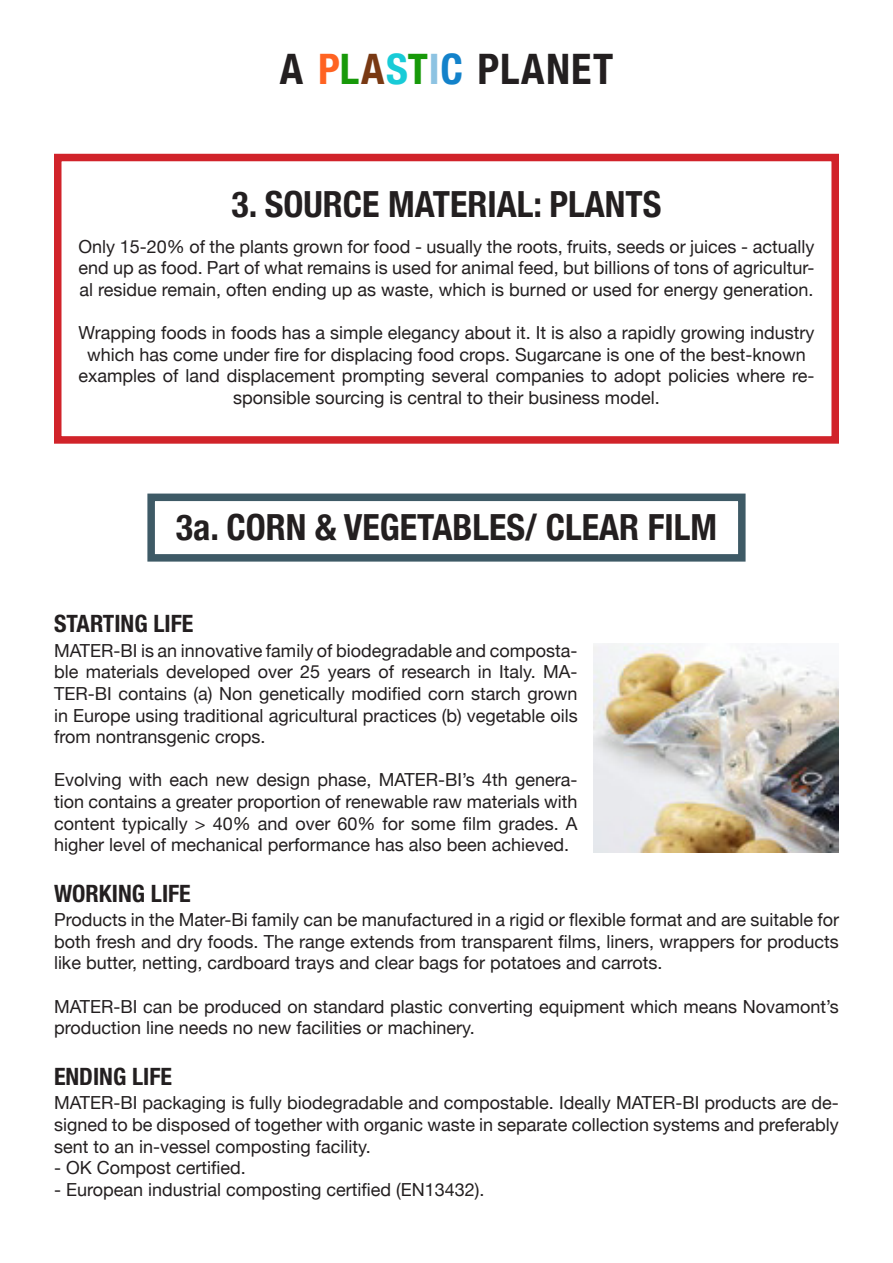
<style>
.page{position:relative;width:893px;height:1263px;background:#fff}
.page>*{position:absolute;margin:0;border:0;box-sizing:border-box;transform-origin:0 0}
.t1{font:700 condensed 42px "Helvetica Neue";letter-spacing:.02em;color:#231f20}
.t2{font:700 condensed 36px "Helvetica Neue";color:#231f20}
.t3{font:700 condensed 24px "Helvetica Neue";color:#231f20}
.Body_text{font:18px/21.6px "Helvetica Neue";color:#231f20;text-align:justify}
.s1{color:#ff6322}
.s2{color:#179909}
.s3{color:#793913}
.s4{color:#18cbd7}
.s5{color:#8dc3e2}
.s6{color:#1382ca}
</style>
<div class="page">
<div style="left:147px;top:494px;width:599px;height:68px;border:8px solid #3e5a66"></div>
<div style="left:54px;top:154px;width:785px;height:290px;border:8px solid #d1232a"></div>
<img style="left:593px;top:643px;width:246px;height:210px">
<p class="t1" style="left:280px;top:34px;width:335px">A <span class="s1">P</span><span class="s2">L</span><span class="s3">A</span><span class="s4">S</span><span class="s2">T</span><span class="s5">I</span><span class="s6">C</span> PLANET</p>
<p class="t2" style="left:232px;top:174px;width:431px">3. SOURCE MATERIAL: PLANTS</p>
<p class="Body_text" style="left:79px;top:236px;width:737px">Only 15-20% of the plants grown for food - usually the roots, fruits, seeds or juices - actually end up as food. Part of what remains is used for animal feed, but billions of tons of agricultur&shy;al residue remain, often ending up as waste, which is burned or used for energy generation.</p>
<p class="Body_text" style="left:79px;top:323px;width:737px;text-align:center">Wrapping foods in foods has a simple elegancy about it. It is also a rapidly growing industry which has come under fire for displacing food crops. Sugarcane is one of the best-known</p>
<p class="Body_text" style="left:79px;top:366px;width:737px;text-align:center">examples of land displacement prompting several companies to adopt policies where re&shy;sponsible sourcing is central to their business model.</p>
<p class="t2" style="left:176px;top:498px;width:543px">3a. CORN &amp; VEGETABLES/ CLEAR FILM</p>
<p class="t3" style="left:54px;top:609px;width:141px">STARTING LIFE</p>
<p class="Body_text" style="left:54px;top:641px;width:525px">MATER-BI is an innovative family of biodegradable and composta&shy;ble materials developed over 25 years of research in Italy. MA-TER-BI contains (a) Non genetically modified corn starch grown in Europe using traditional agricultural practices (b) vegetable oils from nontransgenic crops.</p>
<p class="Body_text" style="left:54px;top:770px;width:525px">Evolving with each new design phase, MATER-BI’s 4th genera&shy;tion contains a greater proportion of renewable raw materials with content typically &gt; 40% and over 60% for some film grades. A higher level of mechanical performance has also been achieved.</p>
<p class="t3" style="left:54px;top:879px;width:138px">WORKING LIFE</p>
<p class="Body_text" style="left:54px;top:910px;width:786px">Products in the Mater-Bi family can be manufactured in a rigid or flexible format and are suitable for both fresh and dry foods. The range extends from transparent films, liners, wrappers for products like butter, netting, cardboard trays and clear bags for potatoes and carrots.</p>
<p class="Body_text" style="left:54px;top:996px;width:786px">MATER-BI can be produced on standard plastic converting equipment which means Novamont’s production line needs no new facilities or machinery.</p>
<p class="t3" style="left:54px;top:1062px;width:120px">ENDING LIFE</p>
<p class="Body_text" style="left:54px;top:1093px;width:786px">MATER-BI packaging is fully biodegradable and compostable. Ideally MATER-BI products are de&shy;signed to be disposed of together with organic waste in separate collection systems and preferably sent to an in-vessel composting facility.</p>
<p class="Body_text" style="left:54px;top:1158px;width:193px">- OK Compost certified.</p>
<p class="Body_text" style="left:54px;top:1179px;width:432px">- European industrial composting certified (EN13432).</p>
</div>
